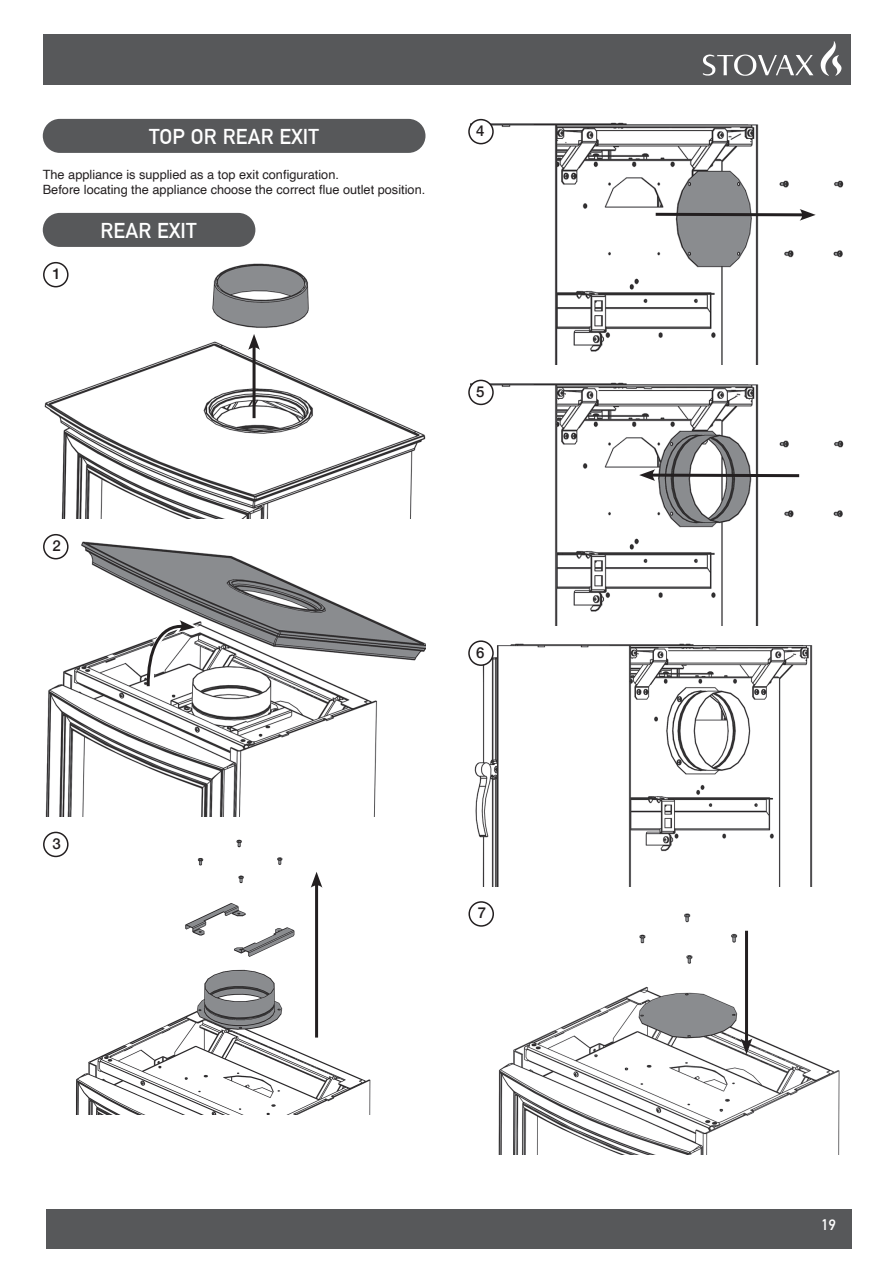
<style>
.page{position:relative;width:893px;height:1263px;background:#fff}
.page>*{position:absolute;margin:0;border:0;box-sizing:border-box;transform-origin:0 0}
.t1{font:700 21px "DIN Alternate";letter-spacing:.01em;color:#fff}
.t2{font:500 15px "Helvetica Neue";color:#231f20}
.t3{font:700 15px "DIN Alternate";color:#fff}
.t4{font:12.75px/15px "Helvetica";color:#231f20}
</style>
<div class="page">
<div style="left:43px;top:35px;width:807px;height:50px;background:#57585a"></div>
<div style="left:46px;top:1209px;width:805px;height:39px;background:#57585a"></div>
<img style="left:821px;top:41px;width:13px;height:35px">
<div style="left:43px;top:119px;width:382px;height:34px;background:#57585a;border-radius:17px"></div>
<div style="left:43px;top:213px;width:212px;height:34px;background:#57585a;border-radius:17px"></div>
<img style="left:45px;top:263px;width:381px;height:256px">
<hr style="left:253px;top:344px;width:3px;height:74px;background:#231f20">
<svg style="left:248px;top:334px;width:12px;height:16px"></svg>
<div style="left:44px;top:263px;width:24px;height:24px;background:#fff;border-radius:50%"></div>
<div style="left:43px;top:262px;width:26px;height:25px;border:2px solid #231f20;border-radius:50%"></div>
<img style="left:44px;top:541px;width:382px;height:276px">
<div style="left:44px;top:535px;width:24px;height:24px;background:#fff;border-radius:50%"></div>
<div style="left:43px;top:534px;width:26px;height:25px;border:2px solid #231f20;border-radius:50%"></div>
<svg style="left:145px;top:616px;width:54px;height:76px"></svg>
<img style="left:76px;top:839px;width:294px;height:275px">
<div style="left:43px;top:832px;width:26px;height:25px;border:2px solid #231f20;border-radius:50%"></div>
<hr style="left:315px;top:882px;width:3px;height:155px;background:#231f20">
<svg style="left:311px;top:872px;width:11px;height:16px"></svg>
<img style="left:471px;top:122px;width:372px;height:243px">
<div style="left:469px;top:120px;width:24px;height:24px;background:#fff;border-radius:50%"></div>
<div style="left:468px;top:119px;width:26px;height:25px;border:2px solid #231f20;border-radius:50%"></div>
<svg style="left:653px;top:209px;width:163px;height:12px"></svg>
<img style="left:471px;top:383px;width:372px;height:242px">
<div style="left:469px;top:380px;width:24px;height:24px;background:#fff;border-radius:50%"></div>
<div style="left:468px;top:380px;width:26px;height:25px;border:2px solid #231f20;border-radius:50%"></div>
<svg style="left:639px;top:469px;width:163px;height:12px"></svg>
<img style="left:471px;top:644px;width:342px;height:242px">
<div style="left:469px;top:641px;width:24px;height:24px;background:#fff;border-radius:50%"></div>
<div style="left:468px;top:640px;width:26px;height:26px;border:2px solid #231f20;border-radius:50%"></div>
<img style="left:498px;top:913px;width:341px;height:241px">
<div style="left:468px;top:901px;width:26px;height:26px;border:2px solid #231f20;border-radius:50%"></div>
<hr style="left:745px;top:931px;width:3px;height:113px;background:#231f20">
<svg style="left:741px;top:1038px;width:11px;height:16px"></svg>
<h1 class="t1" style="left:149px;top:121px;width:171px">TOP OR REAR EXIT</h1>
<p class="t4" style="left:43px;top:167px;width:384px">The appliance is supplied as a top exit configuration.<br>Before locating the appliance choose the correct flue outlet position.</p>
<h1 class="t1" style="left:100px;top:215px;width:98px">REAR EXIT</h1>
<p class="t2" style="left:52px;top:262px;width:10px">1</p>
<p class="t2" style="left:476px;top:119px;width:10px">4</p>
<p class="t2" style="left:476px;top:379px;width:10px">5</p>
<p class="t2" style="left:52px;top:534px;width:10px">2</p>
<p class="t2" style="left:476px;top:640px;width:10px">6</p>
<p class="t2" style="left:52px;top:831px;width:10px">3</p>
<p class="t2" style="left:478px;top:901px;width:10px">7</p>
<p class="t3" style="left:821px;top:1213px;width:16px">19</p>
</div>
